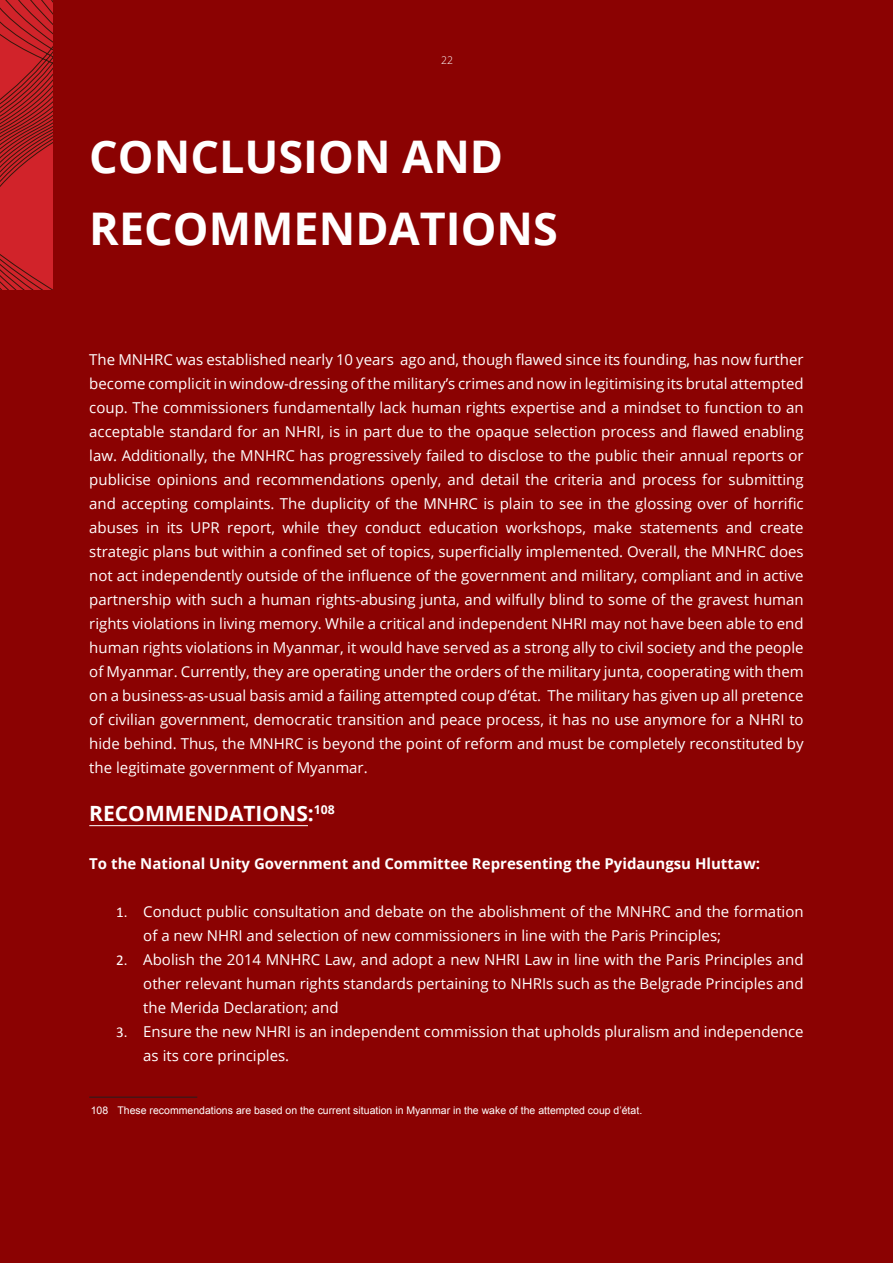
<style>
.page{position:relative;width:893px;height:1263px;background:#8b0202}
.page>*{position:absolute;margin:0;border:0;box-sizing:border-box;transform-origin:0 0}
.t1{font:700 45px/72px "Open Sans";color:#fff}
.t2{font:700 21px "Open Sans";color:#fff}
.t3{font:15px/24px "Open Sans";color:#fff;text-align:justify}
.t4{font:700 15px "Open Sans";color:#fff}
.Footnote_text{font:10.5px "Arial";color:#fff}
.Footnote_text-2{font:300 10.5px "Open Sans";color:#fff}
.s1{font-family:"Calibri"}
</style>
<div class="page">
<hr style="left:89px;top:825px;width:219px;height:1px;background:#fff">
<hr style="left:89px;top:1097px;width:108px;height:1px;background:#231f20">
<svg style="left:0;top:0;width:53px;height:289px;background:#bb2125"></svg>
<p class="Footnote_text-2" style="left:441px;top:53px;width:13px">22</p>
<p class="t1" style="left:89px;top:120px;width:470px">CONCLUSION AND<br>RECOMMENDATIONS</p>
<p class="t3" style="left:89px;top:347px;width:716px">The MNHRC was established nearly 10 years ago and, though flawed since its founding, has now further become complicit in window-dressing of the military’s crimes and now in legitimising its brutal attempted coup. The commissioners fundamentally lack human rights expertise and a mindset to function to an acceptable standard for an NHRI, is in part due to the opaque selection process and flawed enabling law. Additionally, the MNHRC has progressively failed to disclose to the public their annual reports or publicise opinions and recommendations openly, and detail the criteria and process for submitting and accepting complaints. The duplicity of the MNHRC is plain to see in the glossing over of horrific abuses in its UPR report, while they conduct education workshops, make statements and create strategic plans but within a confined set of topics, superficially implemented. Overall, the MNHRC does not act independently outside of the influence of the government and military, compliant and in active partnership with such a human rights-abusing junta, and wilfully blind to some of the gravest human rights violations in living memory. While a critical and independent NHRI may not have been able to end human rights violations in Myanmar, it would have served as a strong ally to civil society and the people of Myanmar. Currently, they are operating under the orders of the military junta, cooperating with them on a business-as-usual basis amid a failing attempted coup d’état. The military has given up all pretence of civilian government, democratic transition and peace process, it has no use anymore for a NHRI to hide behind. Thus, the MNHRC is beyond the point of reform and must be completely reconstituted by the legitimate government of Myanmar.</p>
<p class="t2" style="left:89px;top:799px;width:247px">RECOMMENDATIONS:<sup>108</sup></p>
<p class="t4" style="left:89px;top:853px;width:672px">To the National Unity Government and Committee Representing the Pyidaungsu Hluttaw:</p>
<p class="t3" style="left:143px;top:899px;width:662px;text-indent:-27px"><span class="s1">1.</span> Conduct public consultation and debate on the abolishment of the MNHRC and the formation of a new NHRI and selection of new commissioners in line with the Paris Principles;</p>
<p class="t3" style="left:143px;top:947px;width:662px;text-indent:-27px"><span class="s1">2.</span> Abolish the 2014 MNHRC Law, and adopt a new NHRI Law in line with the Paris Principles and other relevant human rights standards pertaining to NHRIs such as the Belgrade Principles and the Merida Declaration; and</p>
<p class="t3" style="left:143px;top:1019px;width:662px;text-indent:-27px"><span class="s1">3.</span> Ensure the new NHRI is an independent commission that upholds pluralism and independence as its core principles.</p>
<p class="Footnote_text" style="left:91px;top:1103px;width:553px">108 These recommendations are based on the current situation in Myanmar in the wake of the attempted coup d’état.</p>
</div>
